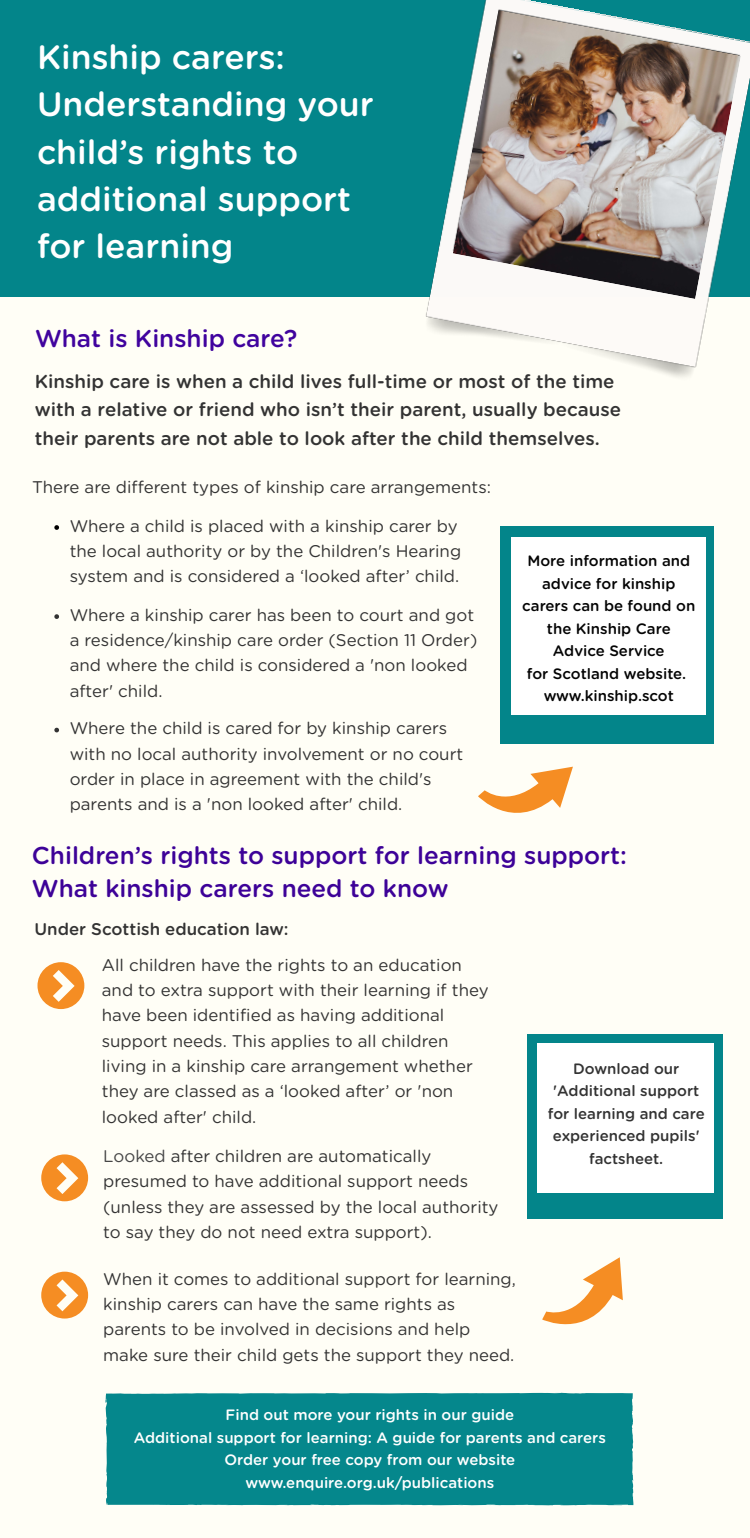
<style>
.page{position:relative;width:750px;height:1538px;background:#fffef6}
.page>*{position:absolute;margin:0;border:0;box-sizing:border-box;transform-origin:0 0}
.t1{font:500 33.75px/47.1px "Gotham Rounded";color:#fff}
.t2{font:500 24.38px/33.8px "Gotham Rounded";color:#3d0298}
.t3{font:500 24.38px "Gotham Rounded";color:#40039e}
.t4{font:500 18.75px/28.1px "Gotham Rounded";color:#333}
.t5{font:16.88px/25.2px "Gotham Rounded";color:#333}
.t6{font:500 16.88px "Gotham Rounded";color:#333}
.t7{font:500 15px/22.5px "Gotham Rounded";color:#fff;text-align:center}
.t8{font:500 15px/22.5px "Gotham Rounded";color:#040404;text-align:center}
.t9{font:500 15px/22.5px "Gotham Rounded";color:#333;text-align:center}
.s1{color:#464646}
</style>
<div class="page">
<div style="left:0;top:0;width:750px;height:297px;background:#03858a"></div>
<img style="left:426px;top:0;width:324px;height:377px">
<img style="left:453px;top:10px;width:288px;height:289px">
<svg style="left:54px;top:525px;width:5px;height:5px"></svg>
<svg style="left:478px;top:736px;width:110px;height:77px"></svg>
<svg style="left:38px;top:962px;width:46px;height:47px"></svg>
<svg style="left:41px;top:1154px;width:47px;height:47px"></svg>
<svg style="left:41px;top:1271px;width:47px;height:47px"></svg>
<svg style="left:542px;top:1257px;width:81px;height:68px"></svg>
<div style="left:105px;top:1392px;width:529px;height:113px;background:#05878c"></div>
<div style="left:501px;top:526px;width:213px;height:217px;background:#03858a"></div>
<div style="left:511px;top:537px;width:195px;height:177px;background:#fff"></div>
<div style="left:527px;top:1034px;width:196px;height:185px;background:#03858a"></div>
<div style="left:537px;top:1043px;width:176px;height:149px;background:#fff"></div>
<svg style="left:54px;top:614px;width:5px;height:5px"></svg>
<svg style="left:54px;top:728px;width:5px;height:4px"></svg>
<p class="t1" style="left:37px;top:36px;width:338px">Kinship carers:<br>Understanding your child’s rights to additional support for learning</p>
<p class="t3" style="left:35px;top:327px;width:264px">What is Kinship care?</p>
<p class="t4" style="left:35px;top:368px;width:588px">Kinship care is when a child lives full-time or most of the time with a relative or friend who isn’t their parent, usually because their parents are not able to look after the child themselves.</p>
<p class="t5" style="left:32px;top:475px;width:461px">There are different types of kinship care arrangements:</p>
<p class="t5" style="left:70px;top:514px;width:389px">Where a child is placed with a kinship carer by</p>
<p class="t5" style="left:70px;top:539px;width:393px">the local authority or by the Children's Hearing system and is considered a ‘looked after’ child.</p>
<p class="t8" style="left:522px;top:550px;width:175px">More information and advice for kinship carers can be found on the Kinship Care<br>Advice Service<br>for Scotland website. www.kinship.scot</p>
<p class="t5" style="left:70px;top:603px;width:409px">Where a kinship carer has been to court and got a residence/kinship care order (Section 11 Order) and where the child is considered a 'non looked after' child.</p>
<p class="t5" style="left:70px;top:716px;width:395px">Where the child is cared for by kinship carers with no local authority involvement or no court order in place in agreement with the child's parents and is a 'non looked after' child.</p>
<p class="t2" style="left:32px;top:839px;width:597px">Children’s rights to support for learning support:<br>What kinship carers need to know</p>
<p class="t6" style="left:35px;top:921px;width:256px">Under Scottish education law:</p>
<p class="t5" style="left:102px;top:953px;width:388px">All children have the rights to an education and to extra support with their learning if they have been identified as having additional support needs. This applies to all children</p>
<p class="t5" style="left:102px;top:1054px;width:372px">living in a kinship care arrangement whether they are classed as a ‘looked after’ or 'non</p>
<p class="t5" style="left:102px;top:1104px;width:156px">looked after' child.</p>
<p class="t5" style="left:103px;top:1144px;width:397px"><span class="s1">Looked</span> after children are automatically presumed to have additional support needs (unless they are assessed by the local authority to say they do not need extra support).</p>
<p class="t5" style="left:103px;top:1267px;width:414px">When it comes to additional support for learning, kinship carers can have the same rights as parents to be involved in decisions and help</p>
<p class="t5" style="left:103px;top:1343px;width:413px">make sure their child gets the support they need.</p>
<p class="t9" style="left:548px;top:1058px;width:158px">Download our 'Additional support for learning and care experienced pupils' factsheet.</p>
<p class="t7" style="left:134px;top:1404px;width:474px">Find out more your rights in our guide<br>Additional support for learning: A guide for parents and carers</p>
<p class="t7" style="left:224px;top:1449px;width:292px">Order your free copy from our website</p>
<p class="t7" style="left:246px;top:1472px;width:250px">www.enquire.org.uk/publications</p>
</div>
